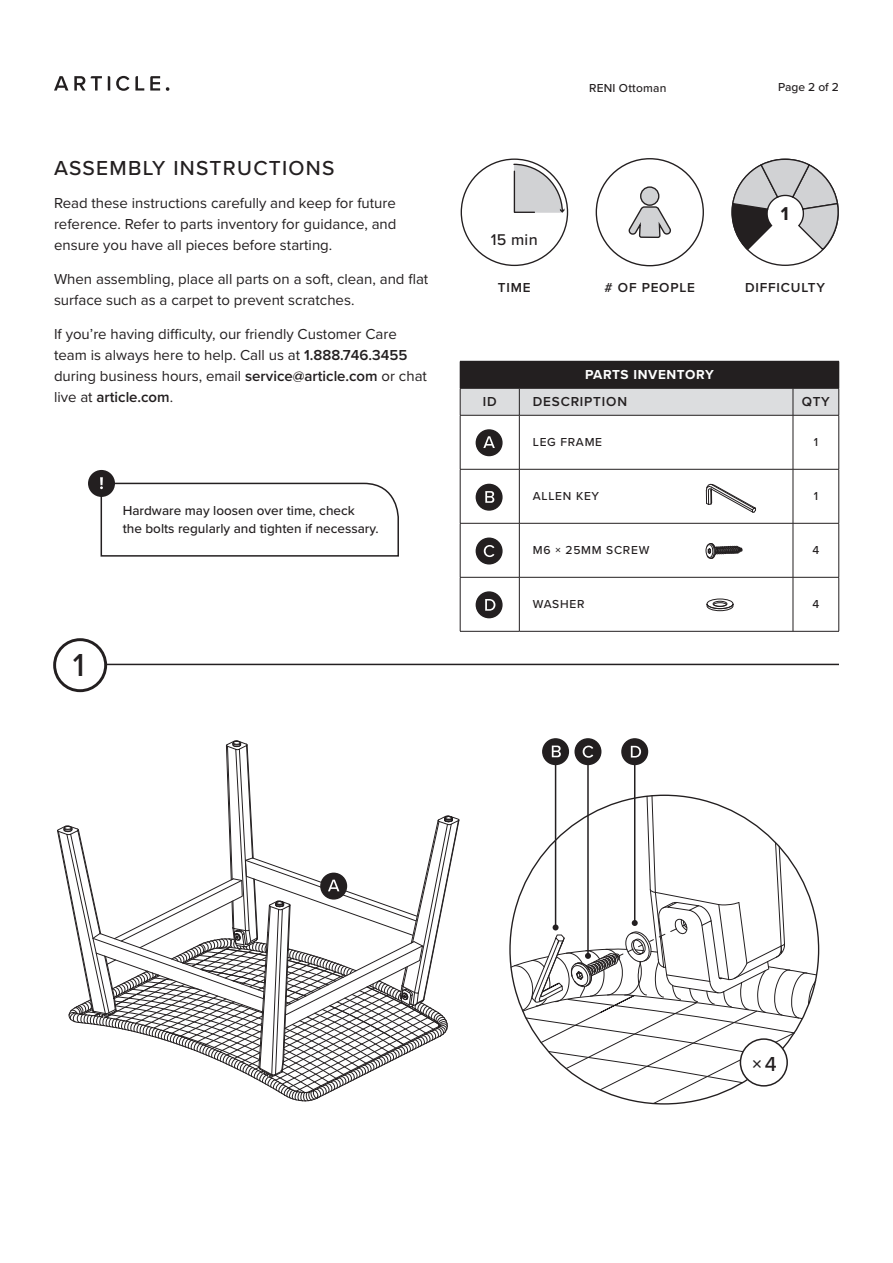
<style>
.page{position:relative;width:893px;height:1263px;background:#fff}
.page>*{position:absolute;margin:0;border:0;box-sizing:border-box;transform-origin:0 0}
.t1{font:500 33px "Proxima Nova";color:#231f20}
.body_copy{font:500 21px "Proxima Nova";letter-spacing:.06em;color:#231f20}
.t2{font:700 19.35px "Proxima Nova";color:#231f20}
.t3{font:500 16.2px "Proxima Nova";color:#231f20}
.t4{font:15px/21px "Proxima Nova";color:#231f20}
.body_copy-2{font:500 13.5px/18px "Proxima Nova";color:#231f20}
.t5{font:600 13.5px "Proxima Nova";letter-spacing:.06em;color:#231f20}
.t6{font:700 13.5px "Proxima Nova";letter-spacing:.045em;color:#fff}
.t7{font:500 12px "Proxima Nova";letter-spacing:.06em;color:#231f20}
.t8{font:500 12px "Proxima Nova";letter-spacing:.015em;color:#231f20}
.s1{font-weight:600}
</style>
<div class="page">
<svg style="left:54px;top:76px;width:116px;height:15px"></svg>
<svg style="left:596px;top:158px;width:108px;height:108px"></svg>
<svg style="left:731px;top:158px;width:108px;height:93px"></svg>
<svg style="left:461px;top:158px;width:107px;height:108px"></svg>
<svg style="left:460px;top:361px;width:379px;height:54px;background:#7b797a"></svg>
<hr style="left:460px;top:415px;width:59px;height:1px;background:#231f20">
<hr style="left:460px;top:415px;width:1px;height:54px;background:#231f20">
<hr style="left:519px;top:415px;width:274px;height:1px;background:#231f20">
<hr style="left:519px;top:415px;width:1px;height:54px;background:#231f20">
<hr style="left:793px;top:415px;width:46px;height:1px;background:#231f20">
<hr style="left:793px;top:415px;width:1px;height:54px;background:#231f20">
<hr style="left:838px;top:415px;width:1px;height:54px;background:#231f20">
<hr style="left:460px;top:469px;width:59px;height:1px;background:#231f20">
<hr style="left:460px;top:469px;width:1px;height:54px;background:#231f20">
<hr style="left:519px;top:469px;width:274px;height:1px;background:#231f20">
<hr style="left:519px;top:469px;width:1px;height:54px;background:#231f20">
<hr style="left:793px;top:469px;width:46px;height:1px;background:#231f20">
<hr style="left:793px;top:469px;width:1px;height:54px;background:#231f20">
<hr style="left:838px;top:469px;width:1px;height:54px;background:#231f20">
<hr style="left:460px;top:523px;width:59px;height:1px;background:#231f20">
<hr style="left:460px;top:523px;width:1px;height:54px;background:#231f20">
<hr style="left:519px;top:523px;width:274px;height:1px;background:#231f20">
<hr style="left:519px;top:523px;width:1px;height:54px;background:#231f20">
<hr style="left:793px;top:523px;width:46px;height:1px;background:#231f20">
<hr style="left:793px;top:523px;width:1px;height:54px;background:#231f20">
<hr style="left:838px;top:523px;width:1px;height:54px;background:#231f20">
<hr style="left:460px;top:577px;width:59px;height:1px;background:#231f20">
<hr style="left:460px;top:577px;width:1px;height:54px;background:#231f20">
<hr style="left:519px;top:577px;width:274px;height:1px;background:#231f20">
<hr style="left:519px;top:577px;width:1px;height:54px;background:#231f20">
<hr style="left:793px;top:577px;width:46px;height:1px;background:#231f20">
<hr style="left:793px;top:577px;width:1px;height:54px;background:#231f20">
<hr style="left:838px;top:577px;width:1px;height:54px;background:#231f20">
<hr style="left:460px;top:631px;width:59px;height:1px;background:#231f20">
<hr style="left:519px;top:631px;width:274px;height:1px;background:#231f20">
<hr style="left:793px;top:631px;width:46px;height:1px;background:#231f20">
<div style="left:476px;top:430px;width:26px;height:25px;background:#231f20;border-radius:50%"></div>
<div style="left:476px;top:429px;width:27px;height:27px;border:1px solid #231f20;border-radius:50%"></div>
<svg style="left:483px;top:436px;width:12px;height:12px"></svg>
<svg style="left:57px;top:740px;width:402px;height:361px"></svg>
<div style="left:476px;top:484px;width:26px;height:26px;background:#231f20;border-radius:50%"></div>
<div style="left:476px;top:484px;width:27px;height:27px;border:1px solid #231f20;border-radius:50%"></div>
<svg style="left:485px;top:491px;width:9px;height:12px"></svg>
<div style="left:476px;top:538px;width:26px;height:26px;background:#231f20;border-radius:50%"></div>
<div style="left:476px;top:537px;width:27px;height:27px;border:1px solid #231f20;border-radius:50%"></div>
<svg style="left:484px;top:545px;width:10px;height:12px"></svg>
<div style="left:476px;top:592px;width:26px;height:26px;background:#231f20;border-radius:50%"></div>
<div style="left:476px;top:591px;width:27px;height:27px;border:1px solid #231f20;border-radius:50%"></div>
<svg style="left:485px;top:599px;width:10px;height:12px"></svg>
<div style="left:89px;top:471px;width:25px;height:24px;background:#231f20;border-radius:50%"></div>
<div style="left:88px;top:470px;width:27px;height:27px;border:3px solid #231f20;border-radius:50%"></div>
<svg style="left:100px;top:477px;width:299px;height:80px"></svg>
<svg style="left:706px;top:484px;width:51px;height:29px"></svg>
<svg style="left:705px;top:543px;width:38px;height:16px"></svg>
<hr style="left:54px;top:664px;width:785px;height:1px;background:#231f20">
<div style="left:55px;top:640px;width:51px;height:51px;background:#fff;border-radius:50%"></div>
<div style="left:53px;top:638px;width:54px;height:54px;border:3px solid #231f20;border-radius:50%"></div>
<hr style="left:587px;top:752px;width:2px;height:204px;background:#231f20">
<hr style="left:634px;top:755px;width:1px;height:168px;background:#231f20">
<hr style="left:555px;top:759px;width:1px;height:168px;background:#231f20">
<svg style="left:510px;top:795px;width:307px;height:309px"></svg>
<div style="left:543px;top:739px;width:25px;height:25px;background:#231f20;border-radius:50%"></div>
<div style="left:542px;top:738px;width:27px;height:27px;border:1px solid #231f20;border-radius:50%"></div>
<svg style="left:552px;top:745px;width:9px;height:12px"></svg>
<div style="left:575px;top:739px;width:26px;height:25px;background:#231f20;border-radius:50%"></div>
<div style="left:574px;top:738px;width:27px;height:27px;border:1px solid #231f20;border-radius:50%"></div>
<svg style="left:583px;top:746px;width:10px;height:12px"></svg>
<div style="left:622px;top:739px;width:25px;height:25px;background:#231f20;border-radius:50%"></div>
<div style="left:621px;top:738px;width:27px;height:27px;border:1px solid #231f20;border-radius:50%"></div>
<svg style="left:631px;top:746px;width:10px;height:11px"></svg>
<svg style="left:706px;top:598px;width:28px;height:13px"></svg>
<h2 class="body_copy" style="left:54px;top:152px;width:282px">ASSEMBLY INSTRUCTIONS</h2>
<p class="t4" style="left:54px;top:192px;width:344px;text-align:justify">Read these instructions carefully and keep for future reference. Refer to parts inventory for guidance, and ensure you have all pieces before starting.</p>
<p class="t4" style="left:54px;top:268px;width:376px">When assembling, place all parts on a soft, clean, and flat surface such as a carpet to prevent scratches.</p>
<p class="t4" style="left:54px;top:323px;width:374px">If you’re having difficulty, our friendly Customer Care team is always here to help. Call us at <span class="s1">1.888.746.3455 </span>during business hours, email <span class="s1">service@article.com</span> or chat live at <span class="s1">article.com</span>.</p>
<p class="body_copy-2" style="left:123px;top:501px;width:257px">Hardware may loosen over time, check<br>the bolts regularly and tighten if necessary.</p>
<p class="t1" style="left:73px;top:640px;width:13px">1</p>
<p class="t8" style="left:589px;top:79px;width:79px">RENI Ottoman</p>
<p class="t7" style="left:778px;top:78px;width:62px">Page 2 of 2</p>
<p class="t3" style="left:491px;top:228px;width:48px">15 min</p>
<p class="t2" style="left:781px;top:199px;width:9px">1</p>
<p class="t5" style="left:498px;top:278px;width:34px">TIME</p>
<p class="t5" style="left:605px;top:278px;width:92px"># OF PEOPLE</p>
<p class="t5" style="left:745px;top:278px;width:81px">DIFFICULTY</p>
<p class="t6" style="left:585px;top:364px;width:130px">PARTS INVENTORY</p>
<p class="t5" style="left:483px;top:391px;width:15px">ID</p>
<p class="t5" style="left:533px;top:391px;width:96px">DESCRIPTION</p>
<p class="t5" style="left:802px;top:391px;width:29px">QTY</p>
<p class="t7" style="left:533px;top:433px;width:71px">LEG FRAME</p>
<p class="t7" style="left:814px;top:433px;width:6px">1</p>
<p class="t7" style="left:533px;top:487px;width:68px">ALLEN KEY</p>
<p class="t7" style="left:814px;top:487px;width:6px">1</p>
<p class="t7" style="left:533px;top:541px;width:118px">M6 × 25MM SCREW</p>
<p class="t7" style="left:812px;top:541px;width:8px">4</p>
<p class="t7" style="left:533px;top:595px;width:53px">WASHER</p>
<p class="t7" style="left:812px;top:595px;width:8px">4</p>
<p class="body_copy" style="left:752px;top:1048px;width:27px">× 4</p>
</div>
